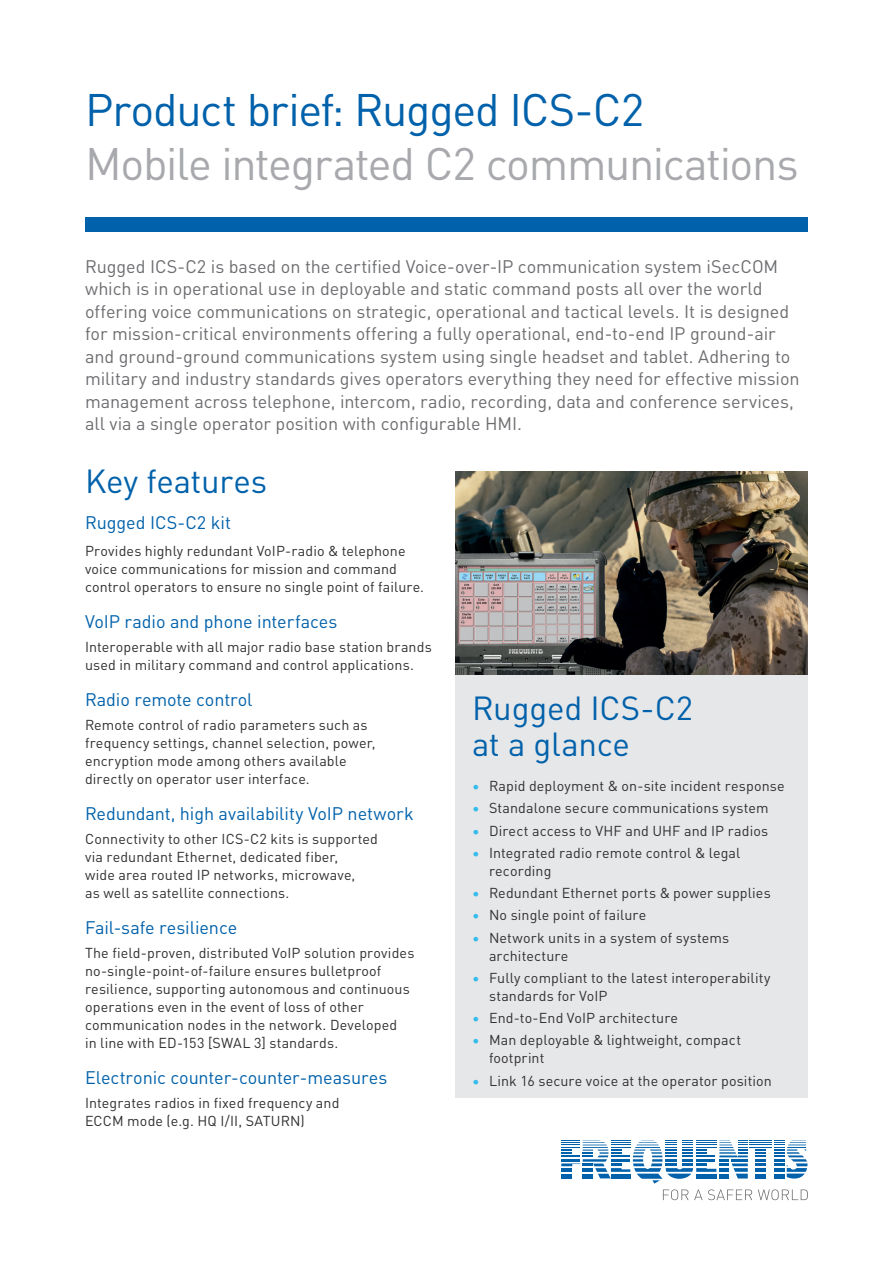
<style>
.page{position:relative;width:893px;height:1263px;background:#fff}
.page>*{position:absolute;margin:0;border:0;box-sizing:border-box;transform-origin:0 0}
.t1{font:45px "DINOT";letter-spacing:-.03em;color:#a8a9ad}
.t2{font:45px "DINOT";letter-spacing:-.025em;color:#0161aa}
.t3{font:33px/36px "DINOT";letter-spacing:-.01em;color:#0161aa}
.t4{font:18px/22.5px "DINOT";letter-spacing:-.005em;color:#6c6d70}
.t5{font:18px "DINOT";letter-spacing:-.005em;color:#0161aa}
.t6{font:14.25px/18px "DINOT";letter-spacing:.01em;color:#312f30}
.s1{color:#34bced}
</style>
<div class="page">
<svg style="left:663px;top:1189px;width:145px;height:11px"></svg>
<svg style="left:561px;top:1140px;width:246px;height:43px"></svg>
<div style="left:85px;top:217px;width:723px;height:15px;background:#0161aa"></div>
<div style="left:455px;top:669px;width:353px;height:429px;background:#e6e7e9"></div>
<img style="left:455px;top:471px;width:353px;height:203px">
<h1 class="t2" style="left:85px;top:75px;width:561px">Product brief: Rugged ICS-C2</h1>
<h1 class="t1" style="left:85px;top:129px;width:715px">Mobile integrated C2 communications</h1>
<p class="t4" style="left:85px;top:254px;width:716px">Rugged ICS-C2 is based on the certified Voice-over-IP communication system iSecCOM which is in operational use in deployable and static command posts all over the world offering voice communications on strategic, operational and tactical levels. It is designed for mission-critical environments offering a fully operational, end-to-end IP ground-air and ground-ground communications system using single headset and tablet. Adhering to military and industry standards gives operators everything they need for effective mission management across telephone, intercom, radio, recording, data and conference services, all via a single operator position with configurable HMI.</p>
<h2 class="t3" style="left:85px;top:461px;width:184px">Key features</h2>
<p class="t5" style="left:85px;top:509px;width:147px">Rugged ICS-C2 kit</p>
<p class="t6" style="left:85px;top:541px;width:341px">Provides highly redundant VoIP-radio &amp; telephone voice communications for mission and command control operators to ensure no single point of failure.</p>
<p class="t5" style="left:85px;top:607px;width:254px">VoIP radio and phone interfaces</p>
<p class="t6" style="left:85px;top:637px;width:348px">Interoperable with all major radio base station brands used in military command and control applications.</p>
<p class="t5" style="left:85px;top:685px;width:169px">Radio remote control</p>
<p class="t6" style="left:85px;top:715px;width:292px">Remote control of radio parameters such as frequency settings, channel selection, power, encryption mode among others available directly on operator user interface.</p>
<p class="t5" style="left:85px;top:799px;width:330px">Redundant, high availability VoIP network</p>
<p class="t6" style="left:85px;top:829px;width:294px">Connectivity to other ICS-C2 kits is supported via redundant Ethernet, dedicated fiber,<br>wide area routed IP networks, microwave,<br>as well as satellite connections.</p>
<p class="t5" style="left:85px;top:913px;width:154px">Fail-safe resilience</p>
<p class="t6" style="left:85px;top:943px;width:331px">The field-proven, distributed VoIP solution provides no-single-point-of-failure ensures bulletproof resilience, supporting autonomous and continuous operations even in the event of loss of other communication nodes in the network. Developed<br>in line with ED-153 [SWAL 3] standards.</p>
<p class="t5" style="left:85px;top:1063px;width:304px">Electronic counter-counter-measures</p>
<p class="t6" style="left:85px;top:1093px;width:256px">Integrates radios in fixed frequency and<br>ECCM mode (e.g. HQ I/II, SATURN)</p>
<h2 class="t3" style="left:472px;top:688px;width:223px">Rugged ICS-C2 at a glance</h2>
<p class="t6" style="left:472px;top:776px;width:314px"><span class="s1">•</span> Rapid deployment &amp; on-site incident response</p>
<p class="t6" style="left:472px;top:798px;width:298px"><span class="s1">•</span> Standalone secure communications system</p>
<p class="t6" style="left:472px;top:820px;width:298px"><span class="s1">•</span> Direct access to VHF and UHF and IP radios</p>
<p class="t6" style="left:489px;top:843px;width:253px;text-indent:-17px"><span class="s1">•</span> Integrated radio remote control &amp; legal recording</p>
<p class="t6" style="left:472px;top:883px;width:300px"><span class="s1">•</span> Redundant Ethernet ports &amp; power supplies</p>
<p class="t6" style="left:472px;top:905px;width:176px"><span class="s1">•</span> No single point of failure</p>
<p class="t6" style="left:489px;top:928px;width:242px;text-indent:-17px"><span class="s1">•</span> Network units in a system of systems architecture</p>
<p class="t6" style="left:489px;top:968px;width:283px;text-indent:-17px"><span class="s1">•</span> Fully compliant to the latest interoperability standards for VoIP</p>
<p class="t6" style="left:472px;top:1008px;width:208px"><span class="s1">•</span> End-to-End VoIP architecture</p>
<p class="t6" style="left:489px;top:1030px;width:254px;text-indent:-17px"><span class="s1">•</span> Man deployable &amp; lightweight, compact footprint</p>
<p class="t6" style="left:472px;top:1071px;width:301px"><span class="s1">•</span> Link 16 secure voice at the operator position</p>
</div>
